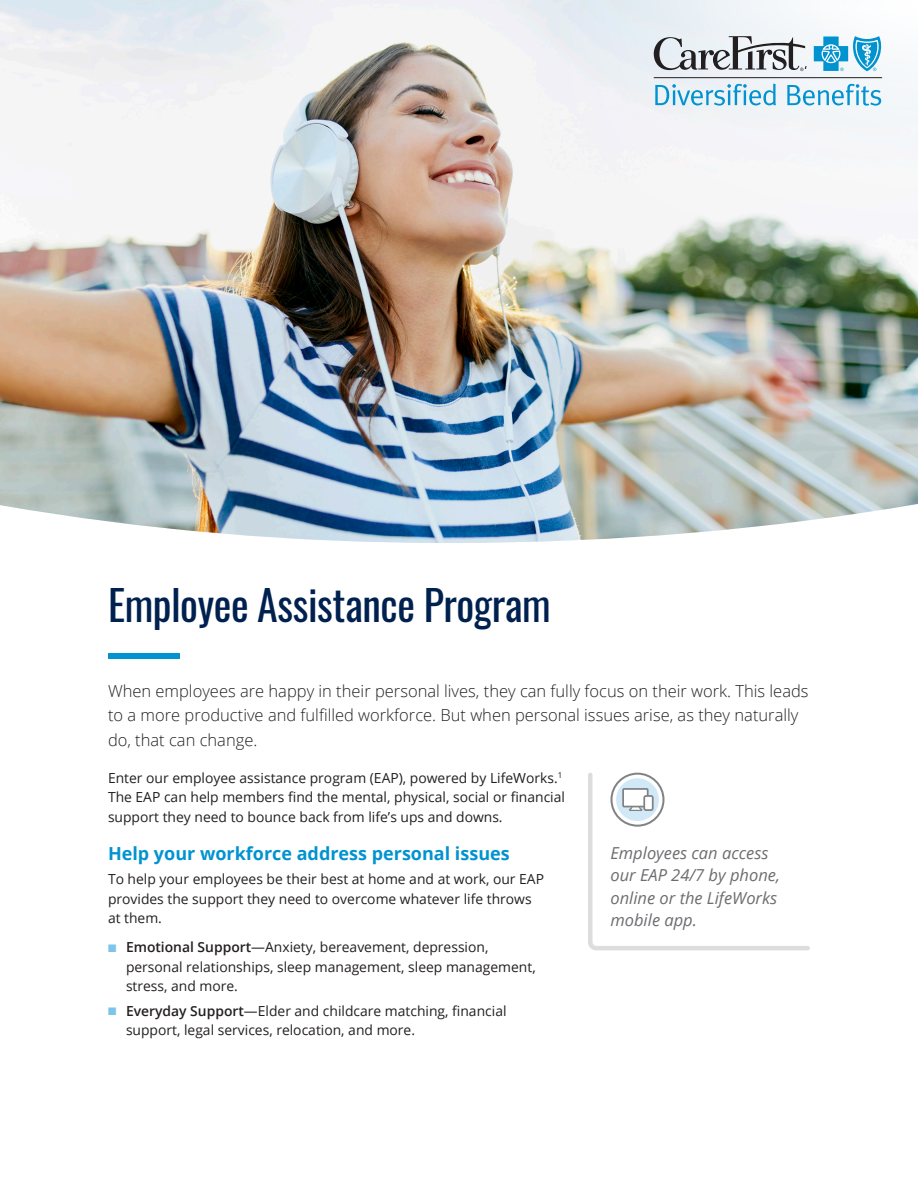
<style>
.page{position:relative;width:918px;height:1188px;background:#fff}
.page>*{position:absolute;margin:0;border:0;box-sizing:border-box;transform-origin:0 0}
.FLI-H1_Header{font:42px "Oswald";letter-spacing:-.01em;color:#00214f}
.FLI-H2_Header{font:700 18px "Open Sans";color:#0093d0}
.FLI-IntroParagraph{font:300 16.5px/24px "Open Sans";color:#231f20}
.FLI-Caption{font:italic 16.5px/22.5px "Open Sans";color:#6c6d70}
.FLI-BodyText{font:13.8px/19.5px "Open Sans";color:#231f20}
.s1{color:#7cc4e8}
.s2{font-weight:600}
</style>
<div class="page">
<img style="left:0;top:0;width:918px;height:543px">
<svg style="left:551px;top:0;width:367px;height:262px;fill:#f4f5f6"></svg>
<svg style="left:814px;top:36px;width:68px;height:35px"></svg>
<svg style="left:654px;top:36px;width:153px;height:35px"></svg>
<hr style="left:654px;top:77px;width:228px;height:1px;background:#231f20">
<svg style="left:655px;top:84px;width:121px;height:22px"></svg>
<svg style="left:787px;top:84px;width:94px;height:22px"></svg>
<svg style="left:588px;top:772px;width:222px;height:179px"></svg>
<div style="left:108px;top:653px;width:72px;height:6px;background:#0093d0"></div>
<p class="FLI-H1_Header" style="left:108px;top:568px;width:444px">Employee Assistance Program</p>
<p class="FLI-IntroParagraph" style="left:108px;top:679px;width:702px">When employees are happy in their personal lives, they can fully focus on their work. This leads to a more productive and fulfilled workforce. But when personal issues arise, as they naturally do, that can change.</p>
<p class="FLI-BodyText" style="left:108px;top:767px;width:459px">Enter our employee assistance program (EAP), powered by LifeWorks.<sup>1<br></sup>The EAP can help members find the mental, physical, social or financial support they need to bounce back from life’s ups and downs.</p>
<p class="FLI-H2_Header" style="left:108px;top:841px;width:403px">Help your workforce address personal issues</p>
<p class="FLI-BodyText" style="left:108px;top:869px;width:438px">To help your employees be their best at home and at work, our EAP provides the support they need to overcome whatever life throws at them.</p>
<p class="FLI-BodyText" style="left:126px;top:937px;width:411px;text-indent:-18px"><span class="s1">■</span> <span class="s2">Emotional Support</span>—Anxiety, bereavement, depression, personal relationships, sleep management, sleep management, stress, and more.</p>
<p class="FLI-BodyText" style="left:126px;top:1001px;width:382px;text-indent:-18px"><span class="s1">■</span> <span class="s2">Everyday Support</span>—Elder and childcare matching, financial support, legal services, relocation, and more.</p>
<p class="FLI-Caption" style="left:610px;top:841px;width:171px">Employees can access our EAP 24/7 by phone, online or the LifeWorks mobile app.</p>
</div>
